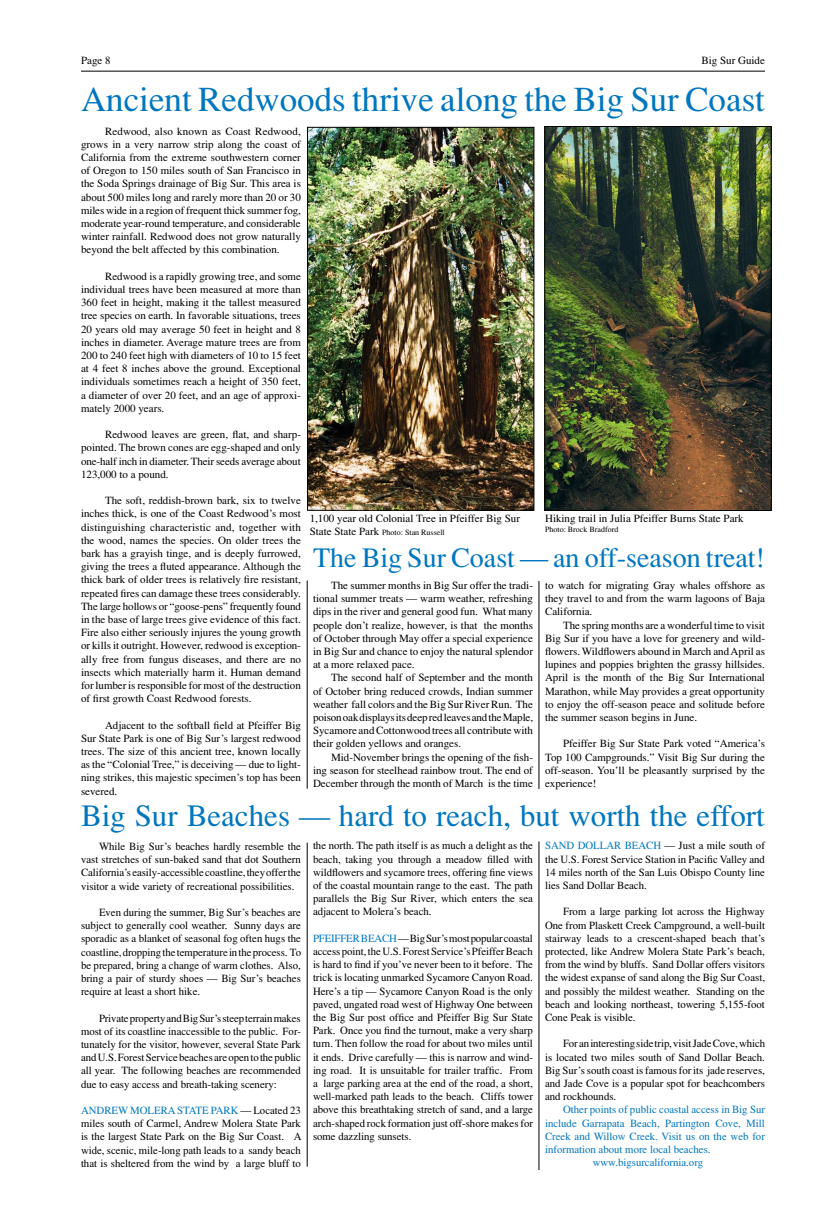
<style>
.page{position:relative;width:819px;height:1224px;background:#fff}
.page>*{position:absolute;margin:0;border:0;box-sizing:border-box;transform-origin:0 0}
.t1{font:35px "Times";color:#0076bf}
.t2{font:31px "Times";color:#0076bf}
.t3{font:28px "Times";color:#0076bf}
.t4{font:11px/13.2px "Times";color:#000;text-align:justify}
.t5{font:11px "Times";color:#0076bf}
.t6{font:8px "Times";color:#000}
.s1{font-size:11px}
.s2{color:#0076bf}
</style>
<div class="page">
<hr style="left:81px;top:71px;width:684px;height:1px;background:#000">
<hr style="left:307px;top:843px;width:1px;height:324px;background:#000">
<hr style="left:539px;top:842px;width:1px;height:328px;background:#000">
<hr style="left:539px;top:581px;width:1px;height:208px;background:#000">
<hr style="left:307px;top:580px;width:1px;height:209px;background:#000">
<img style="left:309px;top:129px;width:223px;height:380px">
<div style="left:307px;top:127px;width:227px;height:384px;border:1px solid #000"></div>
<img style="left:546px;top:128px;width:224px;height:381px">
<div style="left:544px;top:126px;width:228px;height:385px;border:1px solid #000"></div>
<p class="t4" style="left:81px;top:54px;width:31px">Page 8</p>
<p class="t4" style="left:701px;top:54px;width:65px">Big Sur Guide</p>
<h1 class="t1" style="left:81px;top:80px;width:686px">Ancient Redwoods thrive along the Big Sur Coast</h1>
<p class="t4" style="left:81px;top:124px;width:221px;text-indent:24px">Redwood, also known as Coast Redwood, grows in a very narrow strip along the coast of California from the extreme southwestern corner of Oregon to 150 miles south of San Francisco in the Soda Springs drainage of Big Sur. This area is about 500 miles long and rarely more than 20 or 30 miles wide in a region of frequent thick summer fog, moderate year-round temperature, and considerable winter rainfall. Redwood does not grow naturally beyond the belt affected by this combination.</p>
<p class="t4" style="left:81px;top:269px;width:221px;text-indent:24px">Redwood is a rapidly growing tree, and some individual trees have been measured at more than 360 feet in height, making it the tallest measured tree species on earth. In favorable situations, trees 20 years old may average 50 feet in height and 8 inches in diameter. Average mature trees are from 200 to 240 feet high with diameters of 10 to 15 feet at 4 feet 8 inches above the ground. Exceptional individuals sometimes reach a height of 350 feet, a diameter of over 20 feet, and an age of approxi&shy;mately 2000 years.</p>
<p class="t4" style="left:81px;top:428px;width:222px;text-indent:24px">Redwood leaves are green, flat, and sharp&shy;pointed. The brown cones are egg-shaped and only one-half inch in diameter. Their seeds average about 123,000 to a pound.</p>
<p class="t4" style="left:81px;top:494px;width:222px;text-indent:24px">The soft, reddish-brown bark, six to twelve inches thick, is one of the Coast Redwood’s most distinguishing characteristic and, together with the wood, names the species. On older trees the bark has a grayish tinge, and is deeply furrowed, giving the trees a fluted appearance. Although the thick bark of older trees is relatively fire resistant, repeated fires can damage these trees considerably.<br>The large hollows or “goose-pens” frequently found in the base of large trees give evidence of this fact.<br>Fire also either seriously injures the young growth or kills it outright. However, redwood is exception&shy;ally free from fungus diseases, and there are no insects which materially harm it. Human demand for lumber is responsible for most of the destruction of first growth Coast Redwood forests.</p>
<p class="t4" style="left:81px;top:718px;width:221px;text-indent:24px">Adjacent to the softball field at Pfeiffer Big Sur State Park is one of Big Sur’s largest redwood trees. The size of this ancient tree, known locally as the “Colonial Tree,” is deceiving — due to light&shy;ning strikes, this majestic specimen’s top has been severed.</p>
<p class="t4" style="left:310px;top:512px;width:212px">1,100 year old Colonial Tree in Pfeiffer Big Sur</p>
<p class="t6" style="left:310px;top:528px;width:137px"><span class="s1">State State Park</span> Photo: Stan Russell</p>
<p class="t4" style="left:545px;top:512px;width:200px">Hiking trail in Julia Pfeiffer Burns State Park</p>
<p class="t6" style="left:545px;top:525px;width:75px">Photo: Brock Bradford</p>
<h3 class="t3" style="left:313px;top:542px;width:453px">The Big Sur Coast — an off-season treat!</h3>
<p class="t4" style="left:313px;top:579px;width:222px;text-indent:18px">The summer months in Big Sur offer the tradi&shy;tional summer treats — warm weather, refreshing dips in the river and general good fun. What many people don’t realize, however, is that the months of October through May offer a special experience in Big Sur and chance to enjoy the natural splendor at a more relaxed pace.</p>
<p class="t4" style="left:313px;top:671px;width:222px;text-indent:18px">The second half of September and the month of October bring reduced crowds, Indian summer weather fall colors and the Big Sur River Run. The poison oak displays its deep red leaves and the Maple, Sycamore and Cottonwood trees all contribute with their golden yellows and oranges.</p>
<p class="t4" style="left:313px;top:750px;width:222px;text-indent:18px">Mid-November brings the opening of the fish&shy;ing season for steelhead rainbow trout. The end of December through the month of March is the time</p>
<p class="t4" style="left:545px;top:579px;width:221px">to watch for migrating Gray whales offshore as they travel to and from the warm lagoons of Baja California.</p>
<p class="t4" style="left:545px;top:618px;width:221px;text-indent:18px">The spring months are a wonderful time to visit Big Sur if you have a love for greenery and wild&shy;flowers. Wildflowers abound in March and April as lupines and poppies brighten the grassy hillsides.<br>April is the month of the Big Sur International Marathon, while May provides a great opportunity to enjoy the off-season peace and solitude before the summer season begins in June.</p>
<p class="t4" style="left:545px;top:737px;width:221px;text-indent:18px">Pfeiffer Big Sur State Park voted “America’s Top 100 Campgrounds.” Visit Big Sur during the off-season. You’ll be pleasantly surprised by the experience!</p>
<h2 class="t2" style="left:81px;top:798px;width:685px">Big Sur Beaches — hard to reach, but worth the effort</h2>
<p class="t4" style="left:81px;top:840px;width:222px;text-indent:18px">While Big Sur’s beaches hardly resemble the vast stretches of sun-baked sand that dot Southern California’s easily-accessible coastline, they offer the visitor a wide variety of recreational possibilities.</p>
<p class="t4" style="left:81px;top:906px;width:222px;text-indent:18px">Even during the summer, Big Sur’s beaches are subject to generally cool weather. Sunny days are sporadic as a blanket of seasonal fog often hugs the coastline, dropping the temperature in the process. To be prepared, bring a change of warm clothes. Also, bring a pair of sturdy shoes — Big Sur’s beaches require at least a short hike.</p>
<p class="t4" style="left:81px;top:1011px;width:222px;text-indent:18px">Private property and Big Sur’s steep terrain makes most of its coastline inaccessible to the public. For&shy;tunately for the visitor, however, several State Park and U.S. Forest Service beaches are open to the public all year. The following beaches are recommended due to easy access and breath-taking scenery:</p>
<p class="t4" style="left:81px;top:1104px;width:222px"><span class="s2">ANDREW MOLERA STATE PARK</span> — Located 23 miles south of Carmel, Andrew Molera State Park is the largest State Park on the Big Sur Coast. A wide, scenic, mile-long path leads to a sandy beach that is sheltered from the wind by a large bluff to</p>
<p class="t4" style="left:313px;top:839px;width:222px">the north. The path itself is as much a delight as the beach, taking you through a meadow filled with wildflowers and sycamore trees, offering fine views of the coastal mountain range to the east. The path parallels the Big Sur River, which enters the sea adjacent to Molera’s beach.</p>
<p class="t4" style="left:313px;top:932px;width:222px"><span class="s2">PFEIFFER BEACH</span> — Big Sur’s most popular coastal access point, the U.S. Forest Service’s Pfeiffer Beach is hard to find if you’ve never been to it before. The trick is locating unmarked Sycamore Canyon Road.<br>Here’s a tip — Sycamore Canyon Road is the only paved, ungated road west of Highway One between the Big Sur post office and Pfeiffer Big Sur State Park. Once you find the turnout, make a very sharp turn. Then follow the road for about two miles until it ends. Drive carefully — this is narrow and wind&shy;ing road. It is unsuitable for trailer traffic. From a large parking area at the end of the road, a short, well-marked path leads to the beach. Cliffs tower above this breathtaking stretch of sand, and a large arch-shaped rock formation just off-shore makes for some dazzling sunsets.</p>
<p class="t4" style="left:545px;top:839px;width:221px"><span class="s2">SAND DOLLAR BEACH</span> — Just a mile south of the U.S. Forest Service Station in Pacific Valley and 14 miles north of the San Luis Obispo County line lies Sand Dollar Beach.</p>
<p class="t4" style="left:545px;top:905px;width:221px;text-indent:18px">From a large parking lot across the Highway One from Plaskett Creek Campground, a well-built stairway leads to a crescent-shaped beach that’s protected, like Andrew Molera State Park’s beach, from the wind by bluffs. Sand Dollar offers visitors the widest expanse of sand along the Big Sur Coast, and possibly the mildest weather. Standing on the beach and looking northeast, towering 5,155-foot Cone Peak is visible.</p>
<p class="t4" style="left:545px;top:1037px;width:222px;text-indent:18px">For an interesting side trip, visit Jade Cove, which is located two miles south of Sand Dollar Beach.<br>Big Sur’s south coast is famous for its jade reserves, and Jade Cove is a popular spot for beachcombers and rockhounds.</p>
<p class="t5" style="left:563px;top:1104px;width:203px">Other points of public coastal access in Big Sur</p>
<p class="t5" style="left:545px;top:1117px;width:221px">include Garrapata Beach, Partington Cove, Mill</p>
<p class="t5" style="left:545px;top:1130px;width:221px">Creek and Willow Creek. Visit us on the web for</p>
<p class="t5" style="left:545px;top:1143px;width:167px">information about more local beaches.</p>
<p class="t5" style="left:593px;top:1156px;width:112px">www.bigsurcalifornia.org</p>
</div>
